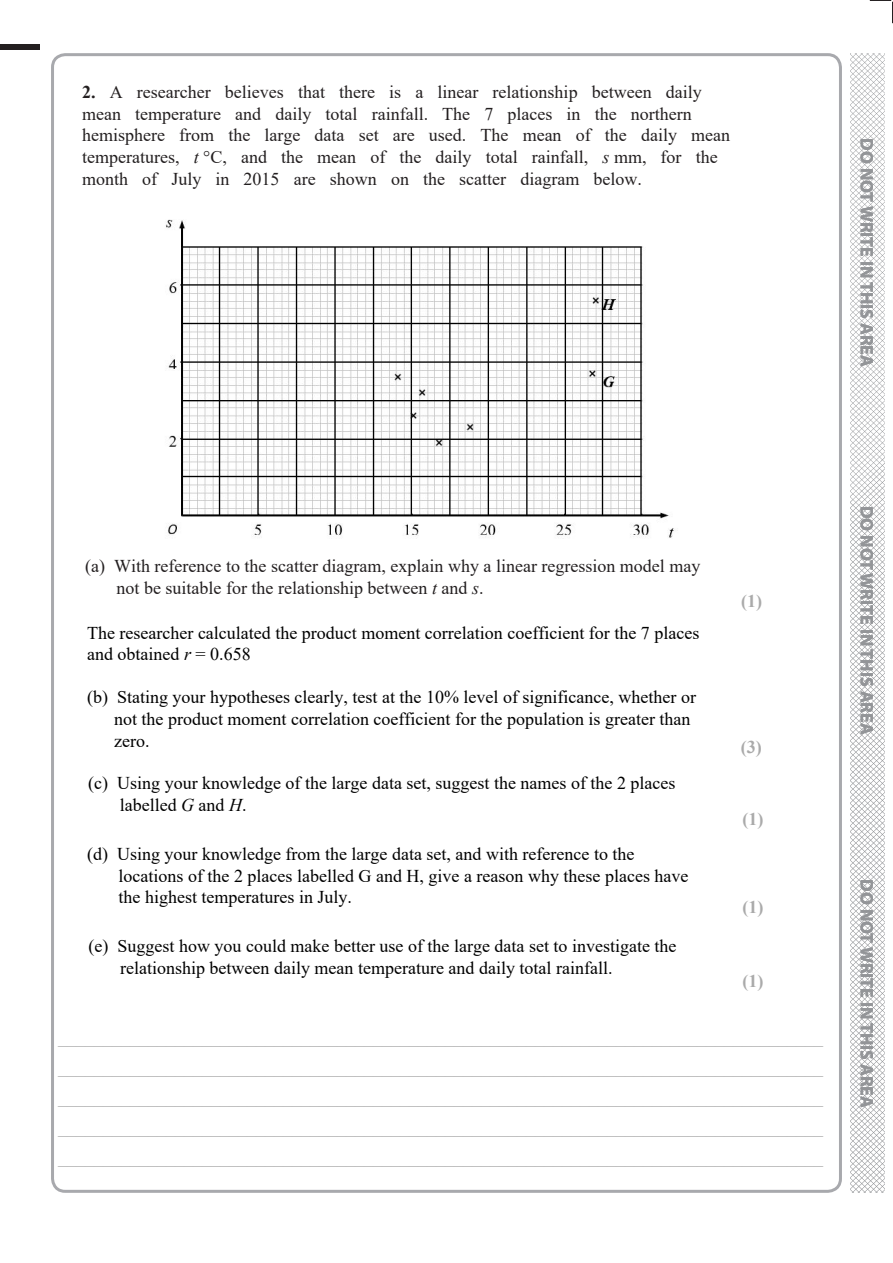
<style>
.page{position:relative;width:893px;height:1263px;background:#fff}
.page>*{position:absolute;margin:0;border:0;box-sizing:border-box;transform-origin:0 0}
.t1{font:18px/21.6px "Times New Roman";color:#000}
.t2{font:18px/30px "Times New Roman";color:#aaa;text-align:justify}
.t3{font:18px/21.6px "Times New Roman";color:#231f20}
.t4{font:700 18px "Myriad Pro";color:#939598}
.t5{font:700 18px "Times New Roman";color:#aaa}
.s1{font-weight:700}
.s2{font-style:italic}
</style>
<div class="page">
<div style="left:0;top:44px;width:40px;height:5px;background:#231f20"></div>
<img style="left:850px;top:53px;width:34px;height:1140px">
<svg style="left:870px;top:0;width:23px;height:23px"></svg>
<img style="left:166px;top:219px;width:508px;height:319px">
<p class="t3" style="left:82px;top:81px;width:649px"><span class="s1">2.</span> A researcher believes that there is a linear relationship between daily mean temperature and daily total rainfall. The 7 places in the northern hemisphere from the large data set are used. The mean of the daily mean temperatures, <span class="s2">t</span> °C, and the mean of the daily total rainfall, <span class="s2">s</span> mm, for the month of July in 2015 are shown on the scatter diagram below.</p>
<p class="t4" style="left:878px;top:138px;width:230px;rotate:90deg">DO NOT WRITE IN THIS AREA</p>
<p class="t3" style="left:117px;top:555px;width:585px;text-indent:-32px">(a) With reference to the scatter diagram, explain why a linear regression model may not be suitable for the relationship between <span class="s2">t</span> and <span class="s2">s</span>.</p>
<p class="t1" style="left:87px;top:621px;width:614px">The researcher calculated the product moment correlation coefficient for the 7 places and obtained <span class="s2">r</span> = 0.658</p>
<p class="t1" style="left:114px;top:686px;width:583px;text-indent:-27px">(b) Stating your hypotheses clearly, test at the 10% level of significance, whether or not the product moment correlation coefficient for the population is greater than zero.</p>
<p class="t1" style="left:120px;top:771px;width:557px;text-indent:-31px">(c) Using your knowledge of the large data set, suggest the names of the 2 places labelled <span class="s2">G</span> and <span class="s2">H</span>.</p>
<p class="t1" style="left:119px;top:842px;width:571px;text-indent:-31px">(d) Using your knowledge from the large data set, and with reference to the locations of the 2 places labelled G and H, give a reason why these places have the highest temperatures in July.</p>
<p class="t1" style="left:120px;top:934px;width:558px;text-indent:-32px">(e) Suggest how you could make better use of the large data set to investigate the relationship between daily mean temperature and daily total rainfall.</p>
<p class="t5" style="left:741px;top:588px;width:22px">(1)</p>
<p class="t5" style="left:741px;top:733px;width:22px">(3)</p>
<p class="t5" style="left:742px;top:805px;width:22px">(1)</p>
<p class="t5" style="left:742px;top:894px;width:22px">(1)</p>
<p class="t5" style="left:742px;top:967px;width:22px">(1)</p>
<p class="t2" style="left:58px;top:1021px;width:766px">_____________________________________________________________________________________ _____________________________________________________________________________________ _____________________________________________________________________________________ _____________________________________________________________________________________ _____________________________________________________________________________________</p>
<p class="t4" style="left:878px;top:506px;width:230px;rotate:90deg">DO NOT WRITE IN THIS AREA</p>
<p class="t4" style="left:878px;top:879px;width:230px;rotate:90deg">DO NOT WRITE IN THIS AREA</p>
</div>
